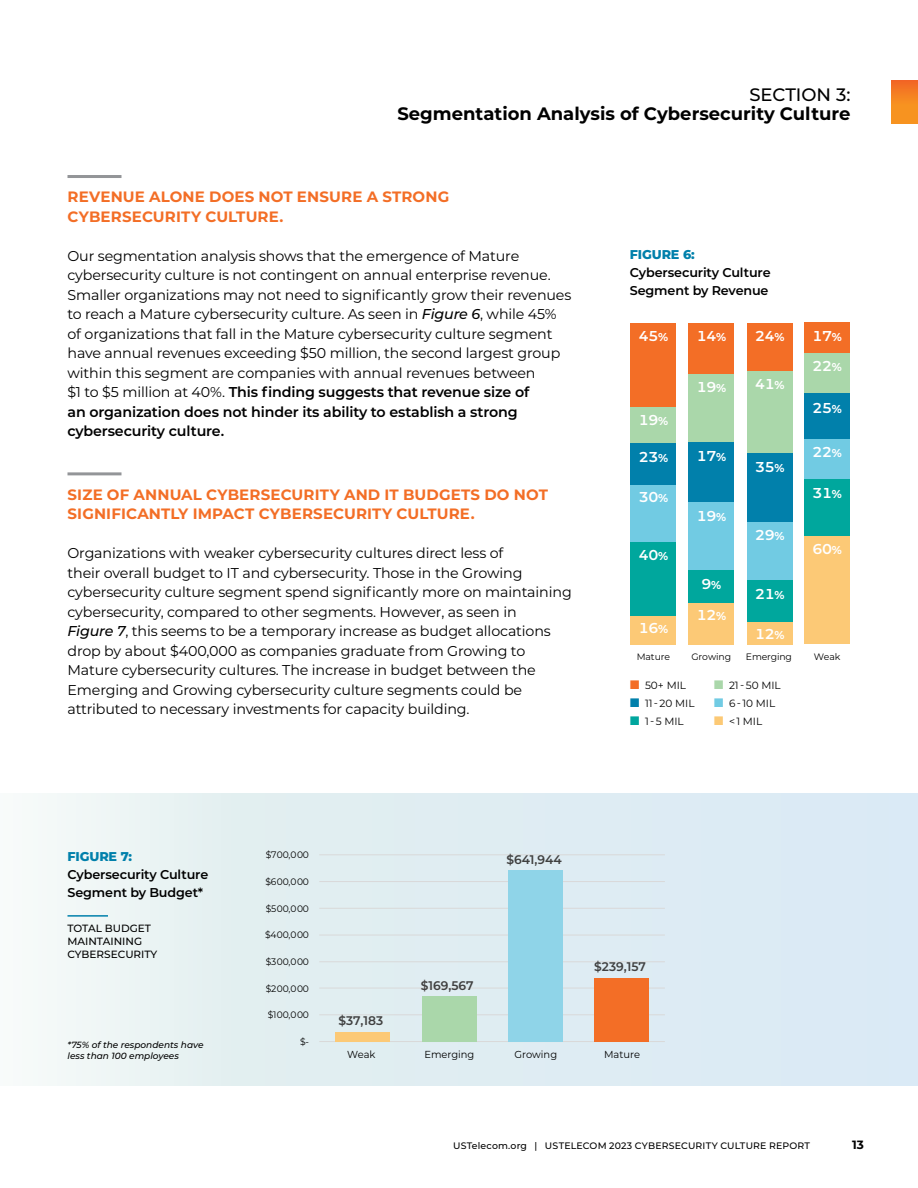
<style>
.page{position:relative;width:918px;height:1188px;background:#fff}
.page>*{position:absolute;margin:0;border:0;box-sizing:border-box;transform-origin:0 0}
.t1{font:700 18px/19.5px "Montserrat";color:#000;text-align:right}
.callout2{font:700 15px/19.5px "Montserrat";letter-spacing:.01em;color:#f36e26}
.body{font:14.25px/19.5px "Montserrat";letter-spacing:-.01em;color:#000}
.t2{font:600 14.25px "Montserrat";letter-spacing:-.025em;color:#fff}
.Chart_Title{font:600 12.75px/18px "Montserrat";letter-spacing:-.01em;color:#000}
.t3{font:600 12.45px "Montserrat";color:#404040}
.t4{font:700 12px "Montserrat";color:#000}
.t5{font:10.5px "Montserrat";color:#000}
.t6{font:500 10.5px/12.6px "Montserrat";color:#000}
.t7{font:10.2px "Montserrat";color:#000}
.t8{font:9.45px "Montserrat";letter-spacing:.01em;color:#000}
.t9{font:500 9.3px "Montserrat";letter-spacing:.015em;color:#000}
.t10{font:9.3px "Montserrat";letter-spacing:-.01em;color:#000}
.t11{font:italic 500 9px/10.8px "Montserrat";color:#000}
.s1{font-weight:500}
.s2{font-weight:500;font-style:italic}
.s3{font-weight:600}
.s4{font-weight:800;color:#0180ab}
.s5{font-weight:700;font-size:11.4px}
.s6{font-family:"Proxima Nova";font-size:15px;color:#f36e26}
.s7{font-family:"Proxima Nova";font-size:15px;color:#aad7aa}
.s8{font-family:"Proxima Nova";font-size:15px;color:#0180ab}
.s9{font-family:"Proxima Nova";font-size:15px;color:#71cbe3}
.s10{font-family:"Proxima Nova";font-size:15px;color:#00a69e}
.s11{font-family:"Proxima Nova";font-size:15px;color:#fcc975}
</style>
<div class="page">
<div style="left:0;top:793px;width:918px;height:293px;background:linear-gradient(to right,#eef5f3,#d6e7f3)"></div>
<hr style="left:68px;top:175px;width:54px;height:3px;background:#939598">
<hr style="left:68px;top:472px;width:54px;height:3px;background:#939598">
<div style="left:891px;top:80px;width:27px;height:44px;background:linear-gradient(to bottom,#f36e24,#f89d1f)"></div>
<hr style="left:68px;top:915px;width:40px;height:2px;background:#0180ab">
<div style="left:631px;top:616px;width:45px;height:29px;background:#fcc976"></div>
<div style="left:631px;top:541px;width:45px;height:75px;background:#00a79d"></div>
<div style="left:631px;top:485px;width:45px;height:56px;background:#71cbe3"></div>
<div style="left:631px;top:443px;width:45px;height:42px;background:#0180ab"></div>
<div style="left:631px;top:407px;width:45px;height:36px;background:#aad7aa"></div>
<div style="left:631px;top:323px;width:45px;height:84px;background:#f36e26"></div>
<div style="left:688px;top:602px;width:46px;height:43px;background:#fcc976"></div>
<div style="left:688px;top:570px;width:46px;height:32px;background:#00a79d"></div>
<div style="left:688px;top:502px;width:46px;height:68px;background:#71cbe3"></div>
<div style="left:688px;top:441px;width:46px;height:61px;background:#0180ab"></div>
<div style="left:688px;top:373px;width:46px;height:68px;background:#aad7aa"></div>
<div style="left:688px;top:323px;width:46px;height:50px;background:#f36e26"></div>
<div style="left:747px;top:622px;width:45px;height:23px;background:#fcc976"></div>
<div style="left:747px;top:580px;width:45px;height:42px;background:#00a79d"></div>
<div style="left:747px;top:522px;width:45px;height:58px;background:#71cbe3"></div>
<div style="left:747px;top:453px;width:45px;height:69px;background:#0180ab"></div>
<div style="left:747px;top:371px;width:45px;height:82px;background:#aad7aa"></div>
<div style="left:747px;top:323px;width:45px;height:48px;background:#f36e26"></div>
<div style="left:804px;top:535px;width:46px;height:109px;background:#fcc976"></div>
<div style="left:804px;top:479px;width:46px;height:56px;background:#00a79d"></div>
<div style="left:804px;top:439px;width:46px;height:40px;background:#71cbe3"></div>
<div style="left:804px;top:393px;width:46px;height:46px;background:#0180ab"></div>
<div style="left:804px;top:353px;width:46px;height:40px;background:#aad7aa"></div>
<div style="left:804px;top:322px;width:46px;height:31px;background:#f36e26"></div>
<hr style="left:319px;top:1041px;width:346px;height:1px;background:#d9d9d9">
<hr style="left:319px;top:1014px;width:346px;height:1px;background:#d9d9d9">
<hr style="left:319px;top:988px;width:346px;height:1px;background:#d9d9d9">
<hr style="left:319px;top:961px;width:346px;height:1px;background:#d9d9d9">
<hr style="left:319px;top:935px;width:346px;height:1px;background:#d9d9d9">
<hr style="left:319px;top:908px;width:346px;height:1px;background:#d9d9d9">
<hr style="left:319px;top:881px;width:346px;height:1px;background:#d9d9d9">
<hr style="left:319px;top:855px;width:346px;height:1px;background:#d9d9d9">
<div style="left:335px;top:1032px;width:55px;height:10px;background:#fcc976"></div>
<div style="left:422px;top:996px;width:55px;height:46px;background:#aad7aa"></div>
<div style="left:594px;top:978px;width:55px;height:64px;background:#f36e26"></div>
<div style="left:508px;top:870px;width:55px;height:172px;background:#8fd4e8"></div>
<h1 class="t1" style="left:397px;top:83px;width:455px"><span class="s1">SECTION 3:<br></span>Segmentation Analysis of Cybersecurity Culture</h1>
<p class="callout2" style="left:68px;top:187px;width:383px">REVENUE ALONE DOES NOT ENSURE A STRONG<br>CYBERSECURITY CULTURE.</p>
<p class="body" style="left:68px;top:246px;width:505px">Our segmentation analysis shows that the emergence of Mature cybersecurity culture is not contingent on annual enterprise revenue.<br>Smaller organizations may not need to significantly grow their revenues to reach a Mature cybersecurity culture. As seen in <span class="s2">Figure 6</span>, while 45% of organizations that fall in the Mature cybersecurity culture segment have annual revenues exceeding $50 million, the second largest group within this segment are companies with annual revenues between<br>$1 to $5 million at 40%. <span class="s3">This finding suggests that revenue size of<br>an organization does not hinder its ability to establish a strong cybersecurity culture.</span></p>
<p class="callout2" style="left:68px;top:484px;width:482px">SIZE OF ANNUAL CYBERSECURITY AND IT BUDGETS DO NOT<br>SIGNIFICANTLY IMPACT CYBERSECURITY CULTURE.</p>
<p class="body" style="left:68px;top:543px;width:506px">Organizations with weaker cybersecurity cultures direct less of<br>their overall budget to IT and cybersecurity. Those in the Growing cybersecurity culture segment spend significantly more on maintaining cybersecurity, compared to other segments. However, as seen in<br><span class="s2">Figure 7</span>, this seems to be a temporary increase as budget allocations drop by about $400,000 as companies graduate from Growing to Mature cybersecurity cultures. The increase in budget between the Emerging and Growing cybersecurity culture segments could be attributed to necessary investments for capacity building.</p>
<p class="Chart_Title" style="left:630px;top:244px;width:142px"><span class="s4">FIGURE 6:<br></span>Cybersecurity Culture<br>Segment by Revenue</p>
<p class="t2" style="left:639px;top:326px;width:31px">45<span class="s5">%</span></p>
<p class="t2" style="left:639px;top:410px;width:31px">19<span class="s5">%</span></p>
<p class="t2" style="left:639px;top:447px;width:31px">23<span class="s5">%</span></p>
<p class="t2" style="left:639px;top:487px;width:31px">30<span class="s5">%</span></p>
<p class="t2" style="left:639px;top:545px;width:31px">40<span class="s5">%</span></p>
<p class="t2" style="left:639px;top:618px;width:31px">16<span class="s5">%</span></p>
<p class="t10" style="left:637px;top:650px;width:35px">Mature</p>
<p class="t2" style="left:697px;top:326px;width:31px">14<span class="s5">%</span></p>
<p class="t2" style="left:697px;top:377px;width:31px">19<span class="s5">%</span></p>
<p class="t2" style="left:755px;top:326px;width:31px">24<span class="s5">%</span></p>
<p class="t2" style="left:755px;top:374px;width:31px">41<span class="s5">%</span></p>
<p class="t2" style="left:697px;top:445px;width:31px">17<span class="s5">%</span></p>
<p class="t2" style="left:697px;top:506px;width:31px">19<span class="s5">%</span></p>
<p class="t2" style="left:702px;top:574px;width:21px">9<span class="s5">%</span></p>
<p class="t2" style="left:697px;top:605px;width:31px">12<span class="s5">%</span></p>
<p class="t10" style="left:692px;top:650px;width:41px">Growing</p>
<p class="t2" style="left:755px;top:457px;width:31px">35<span class="s5">%</span></p>
<p class="t2" style="left:755px;top:525px;width:31px">29<span class="s5">%</span></p>
<p class="t2" style="left:755px;top:584px;width:31px">21<span class="s5">%</span></p>
<p class="t2" style="left:755px;top:624px;width:31px">12<span class="s5">%</span></p>
<p class="t10" style="left:746px;top:650px;width:48px">Emerging</p>
<p class="t5" style="left:630px;top:678px;width:58px"><span class="s6">■</span> 50+ MIL</p>
<p class="t5" style="left:714px;top:678px;width:68px"><span class="s7">■</span> 21 - 50 MIL</p>
<p class="t5" style="left:630px;top:696px;width:66px"><span class="s8">■</span> 11 - 20 MIL</p>
<p class="t5" style="left:714px;top:696px;width:63px"><span class="s9">■</span> 6 - 10 MIL</p>
<p class="t5" style="left:630px;top:714px;width:56px"><span class="s10">■</span> 1 - 5 MIL</p>
<p class="t5" style="left:714px;top:714px;width:50px"><span class="s11">■</span> &lt; 1 MIL</p>
<p class="t2" style="left:812px;top:326px;width:31px">17<span class="s5">%</span></p>
<p class="t2" style="left:812px;top:356px;width:31px">22<span class="s5">%</span></p>
<p class="t2" style="left:812px;top:397px;width:31px">25<span class="s5">%</span></p>
<p class="t2" style="left:812px;top:442px;width:31px">22<span class="s5">%</span></p>
<p class="t2" style="left:812px;top:483px;width:31px">31<span class="s5">%</span></p>
<p class="t2" style="left:812px;top:539px;width:31px">60<span class="s5">%</span></p>
<p class="t10" style="left:814px;top:650px;width:28px">Weak</p>
<p class="Chart_Title" style="left:67px;top:847px;width:142px"><span class="s4">FIGURE 7:<br></span>Cybersecurity Culture<br>Segment by Budget*</p>
<p class="t6" style="left:68px;top:922px;width:91px">TOTAL BUDGET<br>MAINTAINING<br>CYBERSECURITY</p>
<p class="t11" style="left:68px;top:1039px;width:138px">*75% of the respondents have less than 100 employees</p>
<p class="t8" style="left:266px;top:848px;width:45px">$700,000</p>
<p class="t8" style="left:266px;top:875px;width:45px">$600,000</p>
<p class="t8" style="left:266px;top:902px;width:44px">$500,000</p>
<p class="t8" style="left:265px;top:928px;width:45px">$400,000</p>
<p class="t8" style="left:266px;top:955px;width:44px">$300,000</p>
<p class="t8" style="left:266px;top:982px;width:44px">$200,000</p>
<p class="t8" style="left:268px;top:1009px;width:43px">$100,000</p>
<p class="t8" style="left:300px;top:1035px;width:10px">$-</p>
<p class="t3" style="left:338px;top:1012px;width:46px">$37,183</p>
<p class="t3" style="left:506px;top:850px;width:57px">$641,944</p>
<p class="t3" style="left:421px;top:977px;width:54px">$169,567</p>
<p class="t3" style="left:594px;top:958px;width:53px">$239,157</p>
<p class="t7" style="left:347px;top:1047px;width:30px">Weak</p>
<p class="t7" style="left:424px;top:1047px;width:51px">Emerging</p>
<p class="t7" style="left:514px;top:1047px;width:44px">Growing</p>
<p class="t7" style="left:604px;top:1047px;width:38px">Mature</p>
<p class="t9" style="left:453px;top:1139px;width:358px">USTelecom.org | USTELECOM 2023 CYBERSECURITY CULTURE REPORT</p>
<p class="t4" style="left:852px;top:1136px;width:13px">13</p>
</div>
